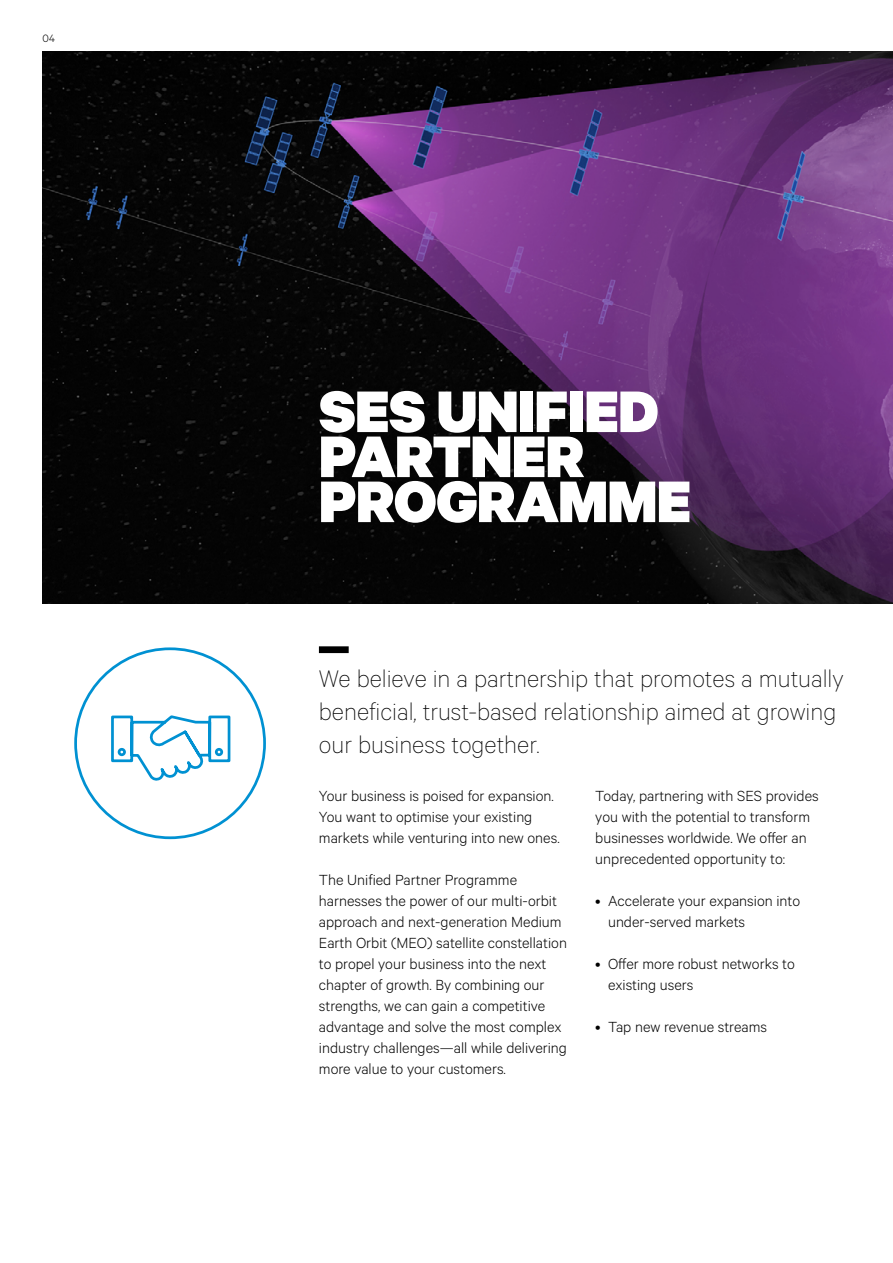
<style>
.page{position:relative;width:893px;height:1263px;background:#fff}
.page>*{position:absolute;margin:0;border:0;box-sizing:border-box;transform-origin:0 0}
.t1{font:900 66px "Calibre";letter-spacing:-.01em;color:#fff}
.t2{font:100 27px/33px "Calibre";color:#000}
.t3{font:300 16.5px/21px "Calibre";color:#000}
.t4{font:300 12px "Calibre";color:#000}
</style>
<div class="page">
<svg style="left:43px;top:51px;width:850px;height:553px;background:#2f1937"></svg>
<div style="left:319px;top:646px;width:30px;height:7px;background:#000"></div>
<svg style="left:111px;top:715px;width:120px;height:66px"></svg>
<p class="t4" style="left:43px;top:32px;width:14px">04</p>
<h1 class="t1" style="left:319px;top:370px;width:341px">SES UNIFIED</h1>
<h1 class="t1" style="left:319px;top:415px;width:267px">PARTNER</h1>
<h1 class="t1" style="left:319px;top:460px;width:374px">PROGRAMME</h1>
<h2 class="t2" style="left:319px;top:661px;width:526px">We believe in a partnership that promotes a mutually beneficial, trust-based relationship aimed at growing our business together.</h2>
<p class="t3" style="left:319px;top:785px;width:242px">Your business is poised for expansion.<br>You want to optimise your existing markets while venturing into new ones.</p>
<p class="t3" style="left:319px;top:869px;width:250px">The Unified Partner Programme harnesses the power of our multi-orbit approach and next-generation Medium Earth Orbit (MEO) satellite constellation to propel your business into the next chapter of growth. By combining our strengths, we can gain a competitive advantage and solve the most complex industry challenges—all while delivering more value to your customers.</p>
<p class="t3" style="left:595px;top:785px;width:225px">Today, partnering with SES provides you with the potential to transform businesses worldwide. We offer an unprecedented opportunity to:</p>
<p class="t3" style="left:608px;top:890px;width:194px;text-indent:-13px">• Accelerate your expansion into under-served markets</p>
<p class="t3" style="left:608px;top:953px;width:188px;text-indent:-13px">• Offer more robust networks to existing users</p>
<p class="t3" style="left:595px;top:1016px;width:173px">• Tap new revenue streams</p>
</div>
